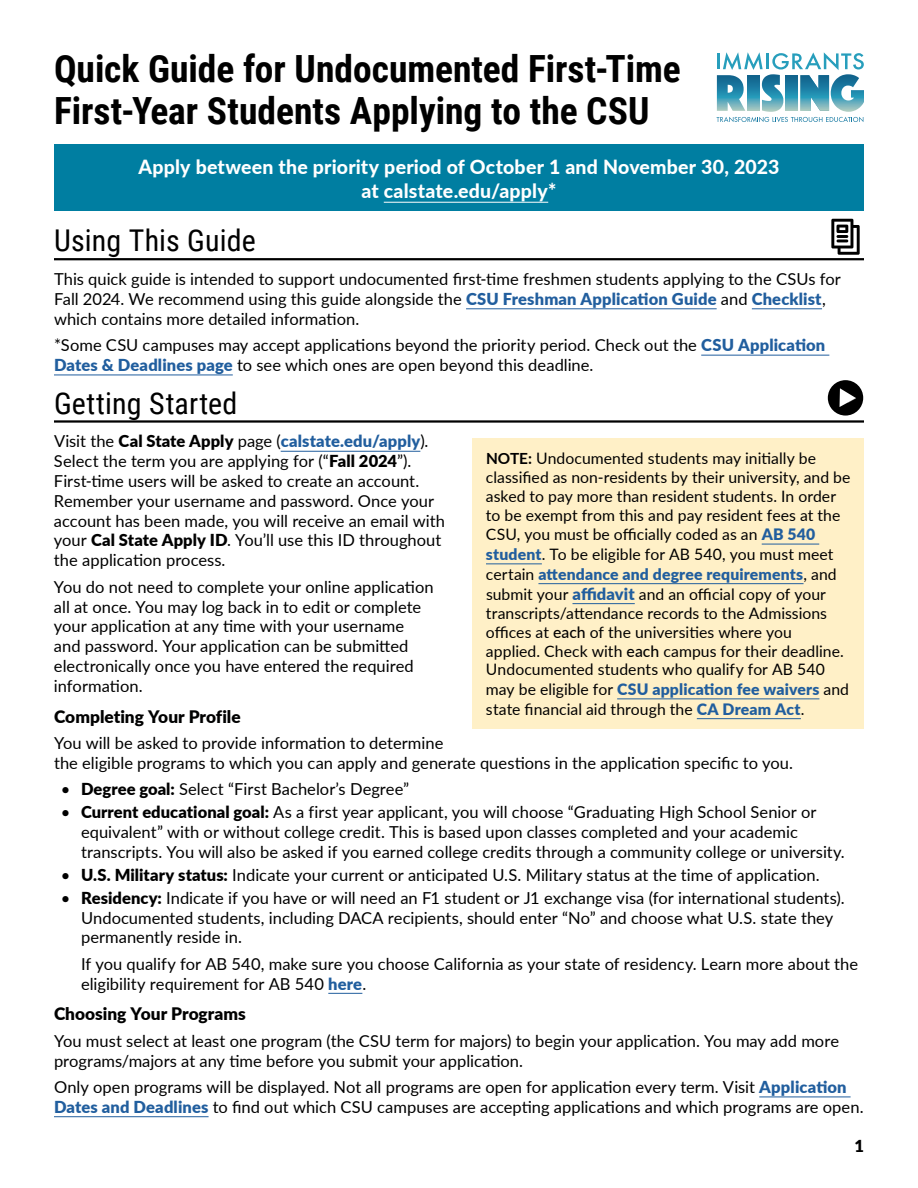
<style>
.page{position:relative;width:918px;height:1188px;background:#fff}
.page>*{position:absolute;margin:0;border:0;box-sizing:border-box;transform-origin:0 0}
.t1{font:700 37.5px/42px "Roboto Condensed";color:#000}
.H1_-_Icons{font:30px "Roboto Condensed";letter-spacing:.005em;color:#000}
.t2{font:800 19.5px/24px "Lato";letter-spacing:.01em;color:#fff;text-align:center}
.H2_-_Bold{font:900 17.25px "Lato";color:#000101}
.Bullet_-_Level_1__Continued_Text{font:16.5px/19.8px "Lato";color:#000}
.t3{font:16.5px/19.8px "Lato";color:#000101}
.t4{font:900 16.5px "Lato";color:#000}
.Yellow_Box_Text{font:15.75px/19.4px "Lato";letter-spacing:.005em;color:#000}
.s1{font-weight:900;color:#215e9e}
.s2{font-weight:900}
.s3{font-weight:700;font-size:15.3px}
.s4{font-weight:900;font-size:16.5px;color:#215e9e}
.s5{font-weight:500}
</style>
<div class="page">
<hr style="left:54px;top:258px;width:810px;height:2px;background:#000">
<hr style="left:466px;top:308px;width:251px;height:1px;background:#215e9e">
<hr style="left:752px;top:308px;width:70px;height:1px;background:#215e9e">
<hr style="left:701px;top:355px;width:128px;height:1px;background:#215e9e">
<hr style="left:54px;top:375px;width:179px;height:1px;background:#215e9e">
<hr style="left:54px;top:420px;width:810px;height:3px;background:#000">
<hr style="left:281px;top:451px;width:139px;height:1px;background:#215e9e">
<hr style="left:328px;top:993px;width:34px;height:1px;background:#215e9e">
<hr style="left:759px;top:1097px;width:92px;height:1px;background:#215e9e">
<hr style="left:54px;top:1116px;width:155px;height:1px;background:#215e9e">
<svg style="left:717px;top:52px;width:147px;height:70px"></svg>
<div style="left:54px;top:145px;width:810px;height:66px;background:#007ea1"></div>
<hr style="left:384px;top:202px;width:164px;height:1px;background:#fff">
<svg style="left:831px;top:219px;width:29px;height:36px"></svg>
<div style="left:828px;top:380px;width:35px;height:36px;background:#000;border-radius:50%"></div>
<svg style="left:840px;top:388px;width:16px;height:19px"></svg>
<div style="left:472px;top:438px;width:392px;height:291px;background:#fff0c7"></div>
<hr style="left:762px;top:544px;width:57px;height:1px;background:#215e9e">
<hr style="left:486px;top:563px;width:56px;height:1px;background:#215e9e">
<hr style="left:538px;top:583px;width:266px;height:1px;background:#215e9e">
<hr style="left:573px;top:603px;width:62px;height:1px;background:#215e9e">
<hr style="left:617px;top:698px;width:202px;height:1px;background:#215e9e">
<hr style="left:697px;top:718px;width:104px;height:1px;background:#215e9e">
<h1 class="t1" style="left:54px;top:46px;width:628px">Quick Guide for Undocumented First-Time<br>First-Year Students Applying to the CSU</h1>
<p class="t2" style="left:138px;top:154px;width:643px">Apply between the priority period of October 1 and November 30, 2023 at calstate.edu/apply*</p>
<h1 class="H1_-_Icons" style="left:54px;top:220px;width:203px">Using This Guide</h1>
<p class="Bullet_-_Level_1__Continued_Text" style="left:54px;top:269px;width:788px">This quick guide is intended to support undocumented first-time freshmen students applying to the CSUs for<br>Fall 2024. We recommend using this guide alongside the <span class="s1">CSU Freshman Application Guide</span> and <span class="s1">Checklist</span>, which contains more detailed information.</p>
<p class="Bullet_-_Level_1__Continued_Text" style="left:54px;top:335px;width:773px">*Some CSU campuses may accept applications beyond the priority period. Check out the <span class="s1">CSU Application<br>Dates &amp; Deadlines page</span> to see which ones are open beyond this deadline.</p>
<h1 class="H1_-_Icons" style="left:54px;top:382px;width:185px">Getting Started</h1>
<p class="Bullet_-_Level_1__Continued_Text" style="left:54px;top:431px;width:393px">Visit the <span class="s2">Cal State Apply</span> page (<span class="s1">calstate.edu/apply</span>).<br>Select the term you are applying for (“<span class="s2">Fall 2024</span>”).<br>First-time users will be asked to create an account.<br>Remember your username and password. Once your account has been made, you will receive an email with your <span class="s2">Cal State Apply ID</span>. You’ll use this ID throughout the application process.</p>
<p class="Bullet_-_Level_1__Continued_Text" style="left:54px;top:576px;width:381px">You do not need to complete your online application all at once. You may log back in to edit or complete your application at any time with your username and password. Your application can be submitted electronically once you have entered the required information.</p>
<h2 class="H2_-_Bold" style="left:54px;top:703px;width:188px">Completing Your Profile</h2>
<p class="t3" style="left:54px;top:732px;width:741px">You will be asked to provide information to determine<br>the eligible programs to which you can apply and generate questions in the application specific to you.</p>
<p class="Bullet_-_Level_1__Continued_Text" style="left:61px;top:779px;width:350px">• <span class="s2">Degree goal:</span> Select “First Bachelor’s Degree”</p>
<p class="Bullet_-_Level_1__Continued_Text" style="left:81px;top:802px;width:765px;text-indent:-20px">• <span class="s2">Current educational goal:</span> As a first year applicant, you will choose “Graduating High School Senior or equivalent” with or without college credit. This is based upon classes completed and your academic transcripts. You will also be asked if you earned college credits through a community college or university.</p>
<p class="Bullet_-_Level_1__Continued_Text" style="left:61px;top:864px;width:761px">• <span class="s2">U.S. Military status:</span> Indicate your current or anticipated U.S. Military status at the time of application.</p>
<p class="Bullet_-_Level_1__Continued_Text" style="left:81px;top:887px;width:765px;text-indent:-20px">• <span class="s2">Residency:</span> Indicate if you have or will need an F1 student or J1 exchange visa (for international students).<br>Undocumented students, including DACA recipients, should enter “No” and choose what U.S. state they permanently reside in.</p>
<p class="Bullet_-_Level_1__Continued_Text" style="left:81px;top:953px;width:779px">If you qualify for AB 540, make sure you choose California as your state of residency. Learn more about the eligibility requirement for AB 540 <span class="s1">here</span>.</p>
<h2 class="H2_-_Bold" style="left:54px;top:1001px;width:193px">Choosing Your Programs</h2>
<p class="Bullet_-_Level_1__Continued_Text" style="left:54px;top:1030px;width:787px">You must select at least one program (the CSU term for majors) to begin your application. You may add more programs/majors at any time before you submit your application.</p>
<p class="Bullet_-_Level_1__Continued_Text" style="left:54px;top:1077px;width:811px">Only open programs will be displayed. Not all programs are open for application every term. Visit <span class="s1">Application<br>Dates and Deadlines</span> to find out which CSU campuses are accepting applications and which programs are open.</p>
<p class="Yellow_Box_Text" style="left:486px;top:448px;width:366px"><span class="s3">NOTE:</span> Undocumented students may initially be classified as non-residents by their university, and be asked to pay more than resident students. In order to be exempt from this and pay resident fees at the CSU, you must be officially coded as an <span class="s1">AB 540 student</span>. To be eligible for AB 540, you must meet certain <span class="s1">attendance and degree requirements</span>, and submit your <span class="s4">affidavit</span> and an official copy of your transcripts/attendance records to the Admissions offices at <span class="s5">each</span> of the universities where you<br>applied. Check with <span class="s5">each</span> campus for their deadline.<br>Undocumented students who qualify for AB 540 may be eligible for <span class="s1">CSU application fee waivers</span> and state financial aid through the <span class="s1">CA Dream Act</span>.</p>
<p class="t4" style="left:854px;top:1134px;width:11px">1</p>
</div>
